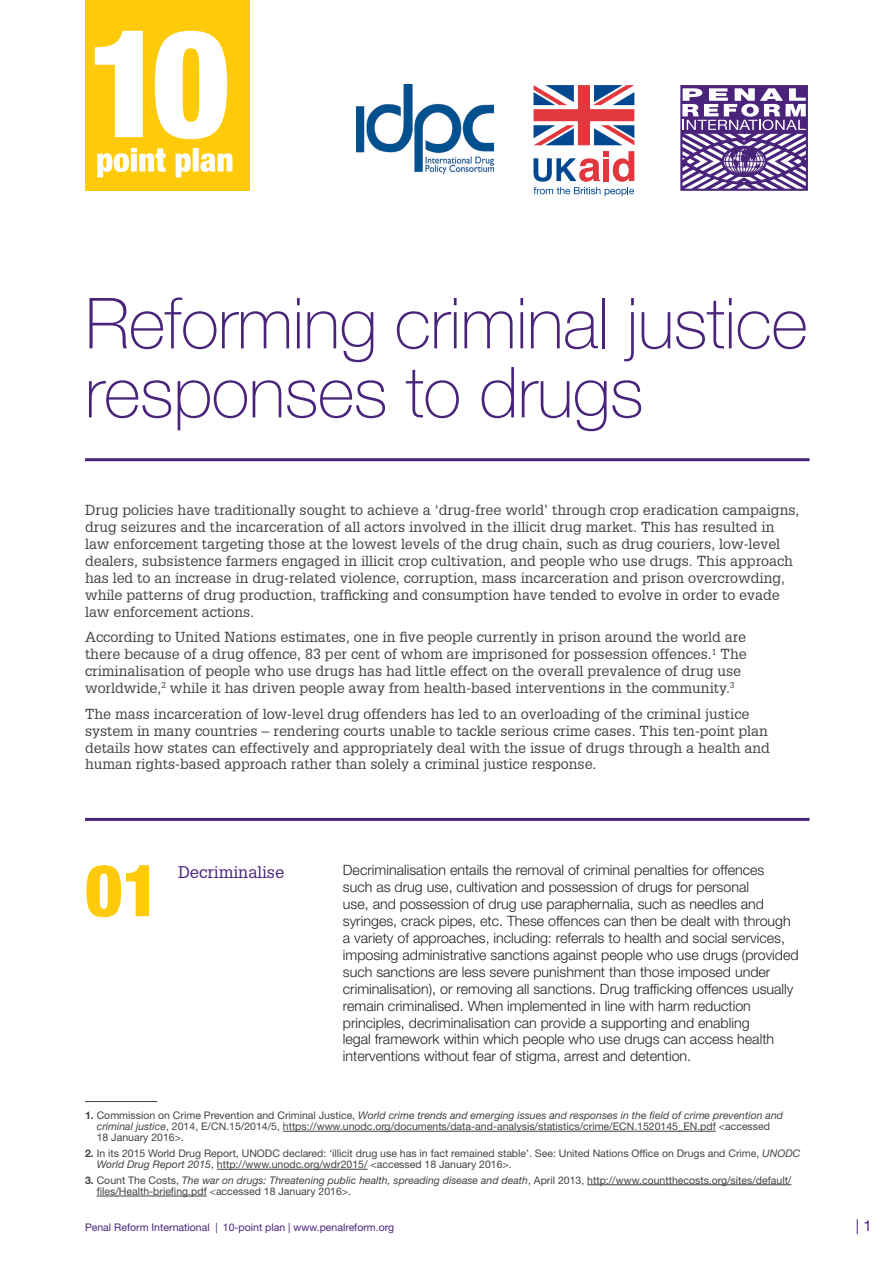
<style>
.page{position:relative;width:893px;height:1263px;background:#fff}
.page>*{position:absolute;margin:0;border:0;box-sizing:border-box;transform-origin:0 0}
.Chapter_title{font:900 condensed 72px "Helvetica Neue LT Std";color:#feca0a}
.A_Heading{font:100 70.5px/69px "Helvetica Neue LT Std";letter-spacing:-.01em;color:#4a247b}
.Point_heading{font:16.5px "Glypha";color:#4a247b}
.t1{font:15px "Helvetica Neue LT Std";color:#4a247b}
.Body_copy{font:14.25px/17px "Glypha";color:#434343}
.Body_copy-2{font:300 14.25px/17px "Helvetica Neue LT Std";color:#231f20}
.Reference{font:10.5px/11.2px "Helvetica Neue LT Std";color:#434343}
.Reference_rule_above{font:10.5px/11.2px "Helvetica Neue LT Std";color:#434343}
.t2{font:10.5px "Helvetica Neue LT Std";color:#4a247b}
.s1{font-weight:700}
.s2{font-style:italic}
</style>
<div class="page">
<hr style="left:85px;top:458px;width:724px;height:3px;background:#4a247b">
<hr style="left:85px;top:818px;width:724px;height:3px;background:#4a247b">
<svg style="left:680px;top:85px;width:128px;height:106px"></svg>
<svg style="left:533px;top:85px;width:101px;height:60px"></svg>
<svg style="left:533px;top:151px;width:101px;height:45px"></svg>
<img style="left:356px;top:85px;width:137px;height:88px">
<div style="left:85px;top:0;width:165px;height:191px;background:#feca0a"></div>
<svg style="left:97px;top:148px;width:135px;height:29px"></svg>
<svg style="left:95px;top:31px;width:132px;height:108px"></svg>
<hr style="left:85px;top:1101px;width:72px;height:1px;background:#434343">
<hr style="left:283px;top:1131px;width:433px;height:1px;background:#434343">
<hr style="left:217px;top:1169px;width:150px;height:1px;background:#434343">
<hr style="left:587px;top:1184px;width:204px;height:1px;background:#434343">
<hr style="left:97px;top:1196px;width:110px;height:1px;background:#434343">
<p class="A_Heading" style="left:85px;top:289px;width:724px">Reforming criminal justice responses to drugs</p>
<p class="Body_copy" style="left:85px;top:501px;width:716px">Drug policies have traditionally sought to achieve a ‘drug‑free world’ through crop eradication campaigns, drug seizures and the incarceration of all actors involved in the illicit drug market. This has resulted in law enforcement targeting those at the lowest levels of the drug chain, such as drug couriers, low‑level dealers, subsistence farmers engaged in illicit crop cultivation, and people who use drugs. This approach has led to an increase in drug‑related violence, corruption, mass incarceration and prison overcrowding, while patterns of drug production, trafficking and consumption have tended to evolve in order to evade law enforcement actions.</p>
<p class="Body_copy" style="left:85px;top:628px;width:663px">According to United Nations estimates, one in five people currently in prison around the world are there because of a drug offence, 83 per cent of whom are imprisoned for possession offences.<sup>1</sup> The criminalisation of people who use drugs has had little effect on the overall prevalence of drug use worldwide,<sup>2</sup> while it has driven people away from health‑based interventions in the community.<sup>3</sup></p>
<p class="Body_copy" style="left:85px;top:705px;width:686px">The mass incarceration of low‑level drug offenders has led to an overloading of the criminal justice system in many countries – rendering courts unable to tackle serious crime cases. This ten‑point plan details how states can effectively and appropriately deal with the issue of drugs through a health and human rights‑based approach rather than solely a criminal justice response.</p>
<p class="Chapter_title" style="left:85px;top:846px;width:76px">01</p>
<p class="Point_heading" style="left:178px;top:862px;width:108px">Decriminalise</p>
<p class="Body_copy-2" style="left:343px;top:861px;width:457px">Decriminalisation entails the removal of criminal penalties for offences<br>such as drug use, cultivation and possession of drugs for personal<br>use, and possession of drug use paraphernalia, such as needles and syringes, crack pipes, etc. These offences can then be dealt with through a variety of approaches, including: referrals to health and social services, imposing administrative sanctions against people who use drugs (provided such sanctions are less severe punishment than those imposed under criminalisation), or removing all sanctions. Drug trafficking offences usually remain criminalised. When implemented in line with harm reduction principles, decriminalisation can provide a supporting and enabling<br>legal framework within which people who use drugs can access health interventions without fear of stigma, arrest and detention.</p>
<p class="Reference_rule_above" style="left:97px;top:1109px;width:688px;text-indent:-12px"><span class="s1">1.</span> Commission on Crime Prevention and Criminal Justice, <span class="s2">World crime trends and emerging issues and responses in the field of crime prevention and criminal justice</span>, 2014, E/CN.15/2014/5, https://www.unodc.org/documents/data‑and‑analysis/statistics/crime/ECN.1520145_EN.pdf &lt;accessed<br>18 January 2016&gt;.</p>
<p class="Reference" style="left:97px;top:1147px;width:705px;text-indent:-12px"><span class="s1">2.</span> In its 2015 World Drug Report, UNODC declared: ‘illicit drug use has in fact remained stable’. See: United Nations Office on Drugs and Crime, <span class="s2">UNODC<br>World Drug Report 2015</span>, http://www.unodc.org/wdr2015/ &lt;accessed 18 January 2016&gt;.</p>
<p class="Reference" style="left:97px;top:1174px;width:696px;text-indent:-12px"><span class="s1">3.</span> Count The Costs, <span class="s2">The war on drugs: Threatening public health, spreading disease and death</span>, April 2013, http://www.countthecosts.org/sites/default/ files/Health-briefing.pdf &lt;accessed 18 January 2016&gt;.</p>
<p class="t2" style="left:85px;top:1221px;width:311px">Penal Reform International | 10-point plan | www.penalreform.org</p>
<p class="t1" style="left:856px;top:1217px;width:17px">| 1</p>
</div>
